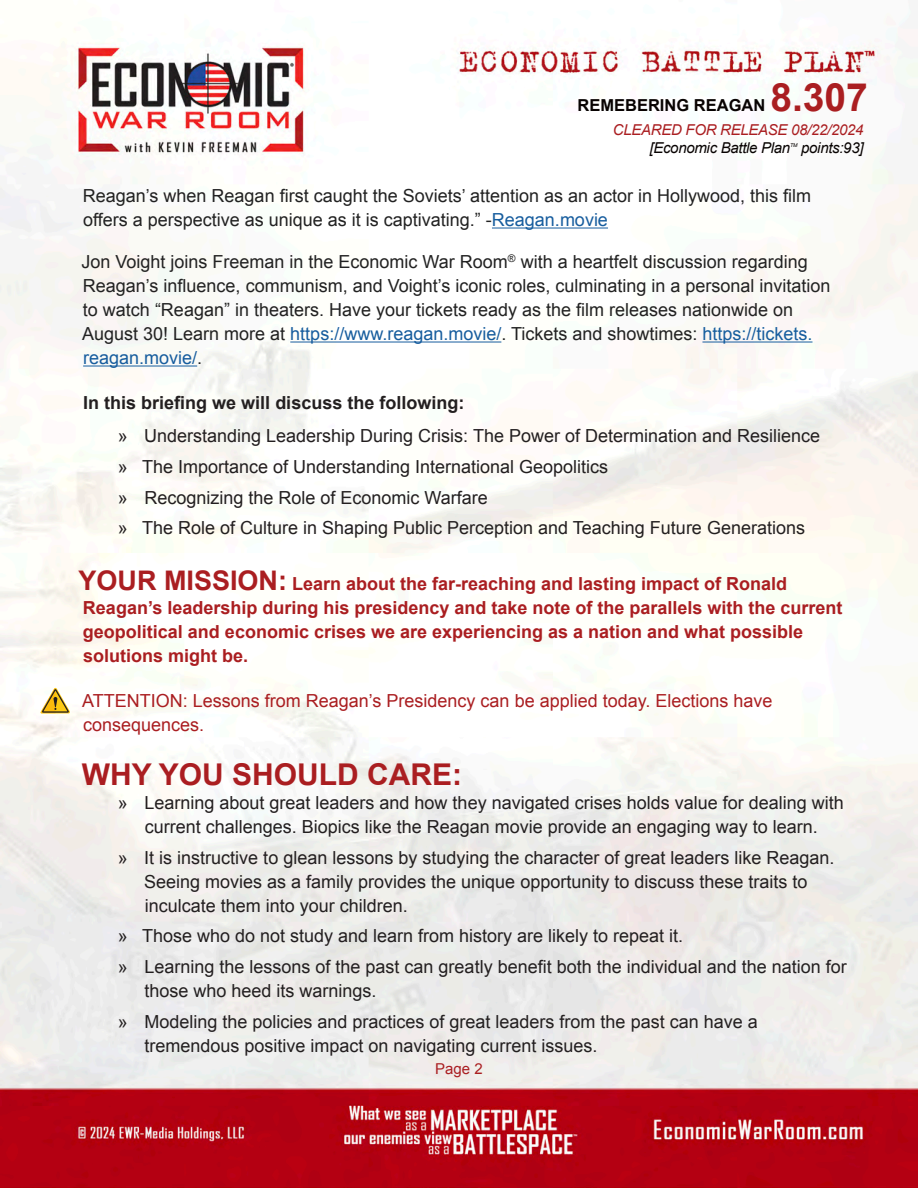
<style>
.page{position:relative;width:918px;height:1188px;background:#fff}
.page>*{position:absolute;margin:0;border:0;box-sizing:border-box;transform-origin:0 0}
.t1{font:700 39px "Arial";color:#aa1e21}
.t2{font:700 30px "Arial";color:#aa1e21}
.t3{font:18px/24px "Arial";color:#231f20}
.t4{font:18px/24px "Arial";color:#222}
.t5{font:700 18px/24px "Arial";color:#aa1e21}
.t6{font:18px/24px "Arial";color:#aa1e21}
.t7{font:700 18px "Arial";color:#231f20}
.t8{font:700 16.5px "Arial";color:#080302}
.t9{font:italic 15px "Arial";letter-spacing:-.02em;color:#080302}
.t10{font:italic 15px "Arial";letter-spacing:-.02em;color:#aa1e21}
.t11{font:15px "Arial";color:#aa1e21}
.t12{font:italic 5.25px "Arial";color:#080302}
.s1{color:#175d9e}
.s2{font-size:27px}
</style>
<div class="page">
<img style="left:0;top:5px;width:918px;height:1183px">
<hr style="left:492px;top:228px;width:116px;height:1px;background:#175d9e">
<hr style="left:290px;top:342px;width:211px;height:1px;background:#175d9e">
<hr style="left:702px;top:342px;width:111px;height:1px;background:#175d9e">
<hr style="left:83px;top:366px;width:114px;height:1px;background:#175d9e">
<svg style="left:40px;top:687px;width:31px;height:26px"></svg>
<h1 class="t1" style="left:770px;top:72px;width:99px">8.307</h1>
<p class="t10" style="left:613px;top:120px;width:252px">CLEARED FOR RELEASE 08/22/2024</p>
<p class="t9" style="left:650px;top:138px;width:142px">[Economic Battle Plan</p>
<p class="t12" style="left:790px;top:141px;width:9px">TM</p>
<p class="t9" style="left:801px;top:138px;width:64px">points:93]</p>
<p class="t8" style="left:577px;top:94px;width:189px">REMEBERING REAGAN</p>
<p class="t4" style="left:83px;top:184px;width:730px">Reagan’s when Reagan first caught the Soviets’ attention as an actor in Hollywood, this film offers a perspective as unique as it is captivating.” -<span class="s1">Reagan.movie</span></p>
<p class="t4" style="left:81px;top:250px;width:751px">Jon Voight joins Freeman in the Economic War Room<sup>®</sup> with a heartfelt discussion regarding Reagan’s influence, communism, and Voight’s iconic roles, culminating in a personal invitation to watch “Reagan” in theaters. Have your tickets ready as the film releases nationwide on August 30! Learn more at <span class="s1">https://www.reagan.movie/</span>. Tickets and showtimes: <span class="s1">https://tickets. reagan.movie/</span>.</p>
<p class="t7" style="left:83px;top:391px;width:383px">In this briefing we will discuss the following:</p>
<p class="t3" style="left:118px;top:424px;width:704px">» Understanding Leadership During Crisis: The Power of Determination and Resilience</p>
<p class="t3" style="left:118px;top:455px;width:492px">» The Importance of Understanding International Geopolitics</p>
<p class="t3" style="left:118px;top:485px;width:372px">» Recognizing the Role of Economic Warfare</p>
<p class="t3" style="left:118px;top:516px;width:689px">» The Role of Culture in Shaping Public Perception and Teaching Future Generations</p>
<p class="t5" style="left:79px;top:572px;width:765px"><span class="s2">YOUR MISSION:</span> Learn about the far-reaching and lasting impact of Ronald Reagan’s leadership during his presidency and take note of the parallels with the current geopolitical and economic crises we are experiencing as a nation and what possible solutions might be.</p>
<p class="t6" style="left:82px;top:689px;width:692px">ATTENTION: Lessons from Reagan’s Presidency can be applied today. Elections have consequences.</p>
<p class="t2" style="left:82px;top:755px;width:382px">WHY YOU SHOULD CARE:</p>
<p class="t3" style="left:118px;top:791px;width:728px;text-align:center">» Learning about great leaders and how they navigated crises holds value for dealing with current challenges. Biopics like the Reagan movie provide an engaging way to learn.</p>
<p class="t3" style="left:144px;top:846px;width:692px;text-indent:-26px">» It is instructive to glean lessons by studying the character of great leaders like Reagan.<br>Seeing movies as a family provides the unique opportunity to discuss these traits to inculcate them into your children.</p>
<p class="t3" style="left:118px;top:924px;width:567px">» Those who do not study and learn from history are likely to repeat it.</p>
<p class="t3" style="left:144px;top:955px;width:704px;text-indent:-27px">» Learning the lessons of the past can greatly benefit both the individual and the nation for those who heed its warnings.</p>
<p class="t3" style="left:144px;top:1010px;width:615px;text-indent:-27px">» Modeling the policies and practices of great leaders from the past can have a tremendous positive impact on navigating current issues.</p>
<p class="t11" style="left:435px;top:1059px;width:49px">Page 2</p>
</div>
